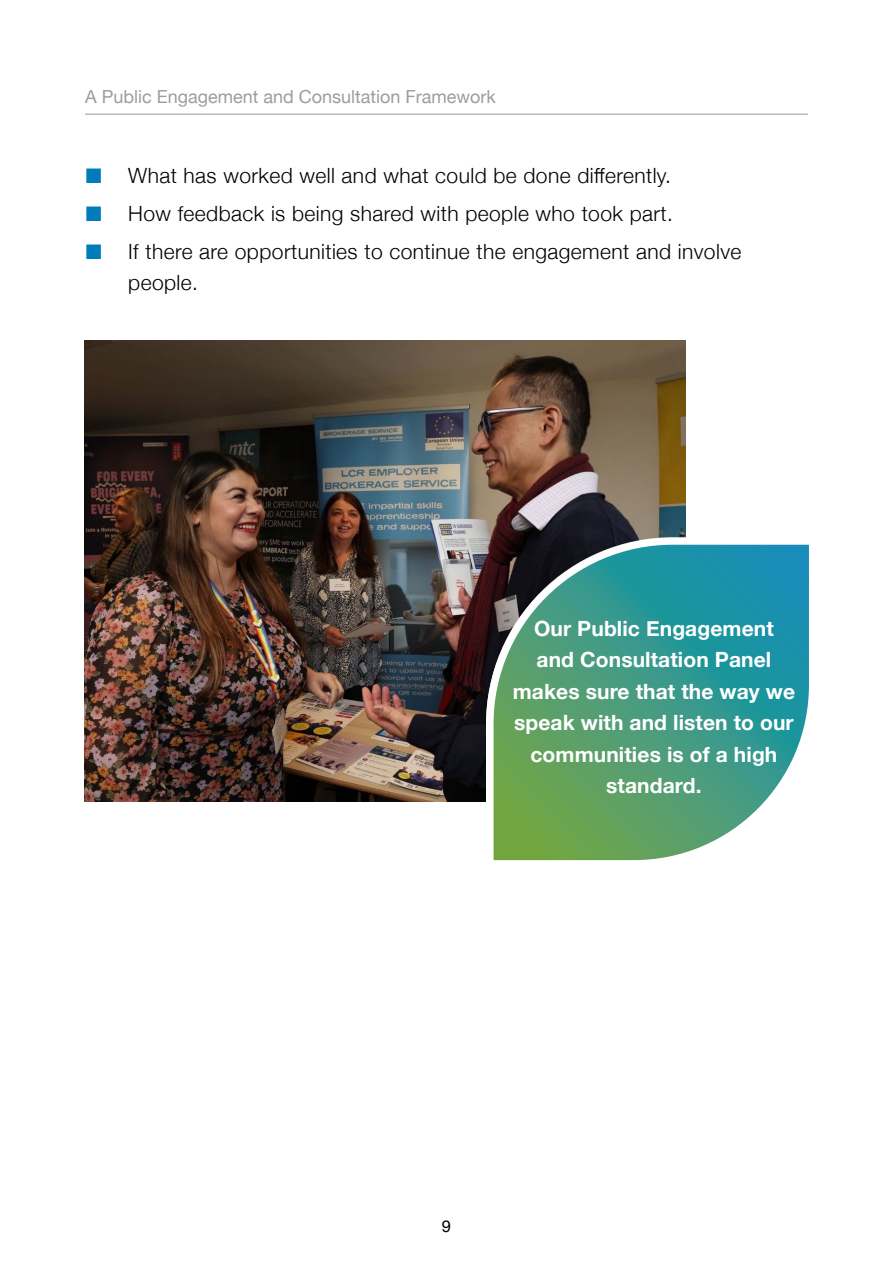
<style>
.page{position:relative;width:893px;height:1263px;background:#fff}
.page>*{position:absolute;margin:0;border:0;box-sizing:border-box;transform-origin:0 0}
.t1{font:300 21px/31.5px "Helvetica Neue";letter-spacing:.02em;color:#000}
.t2{font:700 21px/31.5px "Helvetica Neue";letter-spacing:.005em;color:#fff;text-align:center}
.t3{font:18px "Helvetica Neue";color:#9d9d9c}
.t4{font:16.5px "Helvetica Neue";color:#000}
.s1{color:#007cbb}
</style>
<div class="page">
<hr style="left:85px;top:114px;width:723px;height:1px;background:#9d9d9c">
<img style="left:85px;top:340px;width:600px;height:461px">
<svg style="left:482px;top:533px;width:327px;height:328px;background:#539b87"></svg>
<p class="t3" style="left:85px;top:83px;width:412px">A Public Engagement and Consultation Framework</p>
<p class="t1" style="left:86px;top:158px;width:587px"><span class="s1">■</span> What has worked well and what could be done differently.</p>
<p class="t1" style="left:86px;top:196px;width:589px"><span class="s1">■</span> How feedback is being shared with people who took part.</p>
<p class="t1" style="left:128px;top:234px;width:615px;text-indent:-43px"><span class="s1">■</span> If there are opportunities to continue the engagement and involve people.</p>
<p class="t2" style="left:534px;top:613px;width:241px">Our Public Engagement</p>
<p class="t2" style="left:513px;top:644px;width:284px">and Consultation Panel makes sure that the way we speak with and listen to our communities is of a high standard.</p>
<p class="t4" style="left:442px;top:1215px;width:11px">9</p>
</div>
